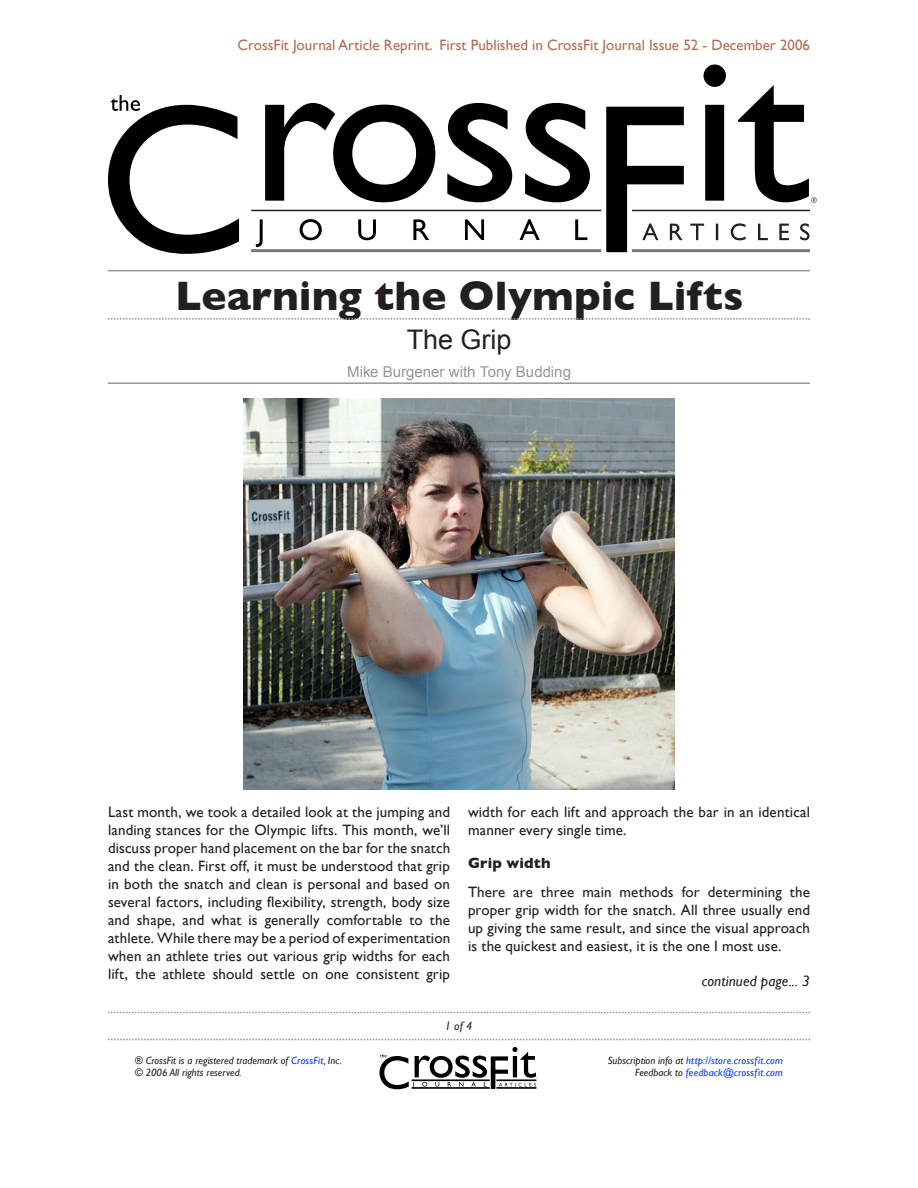
<style>
.page{position:relative;width:918px;height:1188px;background:#fff}
.page>*{position:absolute;margin:0;border:0;box-sizing:border-box;transform-origin:0 0}
.t1{font:700 42px "Gill Sans";letter-spacing:.005em;color:#231f20}
.t2{font:27px "Arial";letter-spacing:-.005em;color:#231f20}
.t3{font:15px/18px "Gill Sans";letter-spacing:.01em;color:#231f20;text-align:justify}
.t4{font:15px "Gill Sans";color:#b16d51}
.t5{font:15px "Arial";color:#939598}
.t6{font:italic 15px "Gill Sans";letter-spacing:.005em;color:#231f20}
.t7{font:700 15px "Gill Sans";letter-spacing:.01em;color:#231f20}
.t8{font:italic 12px "Gill Sans";color:#231f20}
.t9{font:italic 10.5px/12.6px "Gill Sans";letter-spacing:.015em;color:#0a31ff;text-align:right}
.t10{font:italic 10.5px/12.6px "Gill Sans";color:#231f20}
.s1{color:#0a31ff}
.s2{color:#231f20}
</style>
<div class="page">
<svg style="left:265px;top:103px;width:170px;height:99px"></svg>
<svg style="left:447px;top:103px;width:65px;height:99px"></svg>
<svg style="left:525px;top:103px;width:65px;height:99px"></svg>
<svg style="left:108px;top:95px;width:131px;height:159px"></svg>
<svg style="left:256px;top:219px;width:7px;height:28px"></svg>
<svg style="left:300px;top:219px;width:22px;height:21px"></svg>
<svg style="left:358px;top:219px;width:18px;height:21px"></svg>
<svg style="left:413px;top:219px;width:16px;height:21px"></svg>
<svg style="left:465px;top:219px;width:19px;height:21px"></svg>
<svg style="left:519px;top:219px;width:21px;height:21px"></svg>
<svg style="left:575px;top:219px;width:12px;height:21px"></svg>
<svg style="left:606px;top:64px;width:211px;height:188px"></svg>
<svg style="left:380px;top:1047px;width:158px;height:42px"></svg>
<svg style="left:108px;top:1012px;width:702px;height:1px"></svg>
<svg style="left:108px;top:1039px;width:702px;height:1px"></svg>
<hr style="left:251px;top:210px;width:350px;height:1px;background:#231f20">
<hr style="left:632px;top:210px;width:178px;height:1px;background:#231f20">
<hr style="left:251px;top:249px;width:350px;height:3px;background:#76787b">
<hr style="left:632px;top:249px;width:178px;height:3px;background:#76787b">
<hr style="left:108px;top:270px;width:702px;height:1px;background:#939598">
<svg style="left:108px;top:318px;width:702px;height:2px"></svg>
<hr style="left:108px;top:382px;width:702px;height:2px;background:#939598">
<img style="left:243px;top:399px;width:432px;height:390px">
<p class="t4" style="left:238px;top:36px;width:574px">CrossFit Journal Article Reprint. First Published in CrossFit Journal Issue 52 - December 2006</p>
<h1 class="t1" style="left:175px;top:271px;width:570px">Learning the Olympic Lifts</h1>
<h2 class="t2" style="left:407px;top:324px;width:106px">The Grip</h2>
<p class="t5" style="left:347px;top:363px;width:225px">Mike Burgener with Tony Budding</p>
<p class="t3" style="left:108px;top:803px;width:344px">Last month, we took a detailed look at the jumping and landing stances for the Olympic lifts. This month, we’ll discuss proper hand placement on the bar for the snatch and the clean. First off, it must be understood that grip in both the snatch and clean is personal and based on several factors, including flexibility, strength, body size and shape, and what is generally comfortable to the athlete. While there may be a period of experimentation when an athlete tries out various grip widths for each lift, the athlete should settle on one consistent grip</p>
<p class="t3" style="left:468px;top:803px;width:343px">width for each lift and approach the bar in an identical manner every single time.</p>
<p class="t7" style="left:468px;top:855px;width:84px">Grip width</p>
<p class="t3" style="left:468px;top:883px;width:343px">There are three main methods for determining the proper grip width for the snatch. All three usually end up giving the same result, and since the visual approach is the quickest and easiest, it is the one I most use.</p>
<p class="t6" style="left:702px;top:972px;width:110px">continued page... 3</p>
<p class="t8" style="left:445px;top:1019px;width:29px">1 of 4</p>
<p class="t10" style="left:135px;top:1054px;width:209px">® CrossFit is a registered trademark of <span class="s1">CrossFit</span>, Inc. © 2006 All rights reserved.</p>
<p class="t9" style="left:608px;top:1054px;width:177px"><span class="s2">Subscription info at</span> http://store.crossfit.com<br><span class="s2">Feedback to</span> feedback@crossfit.com</p>
</div>
